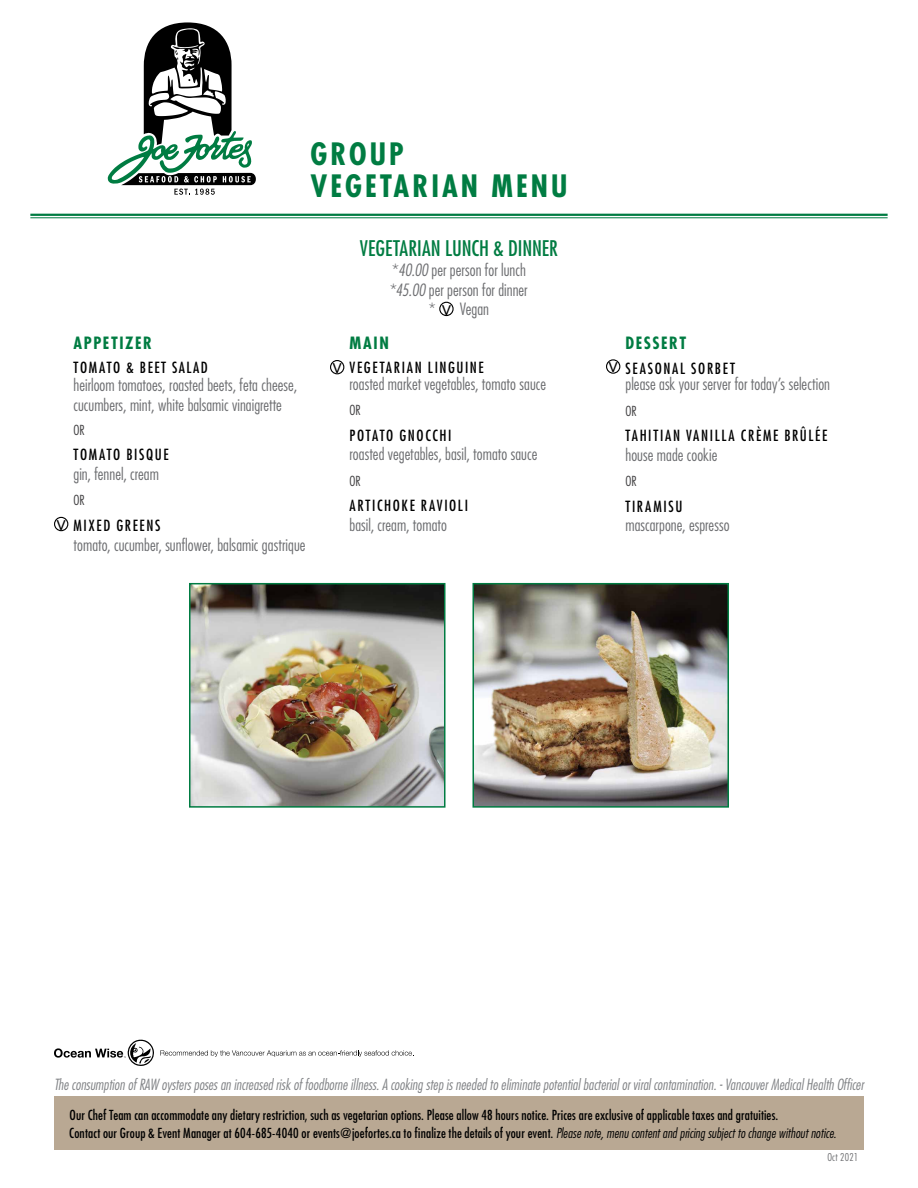
<style>
.page{position:relative;width:918px;height:1188px;background:#fff}
.page>*{position:absolute;margin:0;border:0;box-sizing:border-box;transform-origin:0 0}
.t1{font:700 condensed 30px/31.5px "Futura";letter-spacing:.1em;color:#007c42}
.t2{font:condensed 21px "Futura";color:#007c42}
.t3{font:300 condensed 16.5px/19.8px "Futura";color:#6d6e71;text-align:center}
.t4{font:700 condensed 16.5px "Futura";letter-spacing:.095em;color:#007c42}
.t5{font:italic 300 condensed 15px "Futura";letter-spacing:.005em;color:#808285}
.t6{font:condensed 15px "Futura";letter-spacing:.11em;color:#000}
.t7{font:condensed 13.5px/18px "Futura";letter-spacing:.01em;color:#000}
.t8{font:300 condensed 13.5px "Futura";letter-spacing:.01em;color:#414042}
.t9{font:300 condensed 10.5px "Futura";letter-spacing:.02em;color:#6d6e71}
.s1{font-family:"Avenir";font-weight:500;font-stretch:normal;font-size:13.95px}
.s2{font-style:italic}
.s3{font-family:"Avenir";font-weight:500;font-stretch:normal;font-size:13.95px;color:#000}
.s4{font-weight:300;font-style:italic}
</style>
<div class="page">
<hr style="left:30px;top:214px;width:858px;height:2px;background:#007c42">
<hr style="left:30px;top:217px;width:858px;height:1px;background:#007c42">
<img style="left:475px;top:586px;width:251px;height:219px">
<div style="left:472px;top:583px;width:257px;height:225px;border:2px solid #007c42"></div>
<img style="left:192px;top:586px;width:251px;height:219px">
<div style="left:189px;top:583px;width:257px;height:225px;border:2px solid #007c42"></div>
<div style="left:54px;top:1096px;width:810px;height:54px;background:#b9a893"></div>
<div style="left:439px;top:302px;width:15px;height:14px;border:1px solid #000;border-radius:50%"></div>
<div style="left:54px;top:517px;width:14px;height:14px;border:1px solid #000;border-radius:50%"></div>
<div style="left:330px;top:360px;width:14px;height:14px;border:1px solid #000;border-radius:50%"></div>
<div style="left:606px;top:359px;width:14px;height:15px;border:1px solid #000;border-radius:50%"></div>
<svg style="left:160px;top:1050px;width:254px;height:7px"></svg>
<svg style="left:54px;top:1040px;width:100px;height:26px"></svg>
<svg style="left:108px;top:22px;width:148px;height:173px"></svg>
<h1 class="t1" style="left:310px;top:138px;width:258px">GROUP<br>VEGETARIAN MENU</h1>
<p class="t4" style="left:74px;top:333px;width:80px">APPETIZER</p>
<p class="t6" style="left:74px;top:358px;width:136px">TOMATO &amp; BEET SALAD</p>
<p class="t3" style="left:74px;top:375px;width:225px;text-align:left">heirloom tomatoes, roasted beets, feta cheese, cucumbers, mint, white balsamic vinaigrette</p>
<p class="t8" style="left:73px;top:422px;width:13px">OR</p>
<p class="t6" style="left:74px;top:445px;width:97px">TOMATO BISQUE</p>
<p class="t3" style="left:74px;top:464px;width:87px">gin, fennel, cream</p>
<p class="t8" style="left:73px;top:492px;width:13px">OR</p>
<p class="t6" style="left:57px;top:516px;width:105px"><span class="s1">V</span> MIXED GREENS</p>
<p class="t3" style="left:74px;top:535px;width:233px">tomato, cucumber, sunflower, balsamic gastrique</p>
<p class="t2" style="left:360px;top:235px;width:200px">VEGETARIAN LUNCH &amp; DINNER</p>
<p class="t3" style="left:390px;top:260px;width:139px">*<span class="s2">40.00</span> per person for lunch *<span class="s2">45.00</span> per person for dinner * <span class="s3">V</span> Vegan</p>
<p class="t4" style="left:350px;top:333px;width:41px">MAIN</p>
<p class="t6" style="left:333px;top:358px;width:153px"><span class="s1">V</span> VEGETARIAN LINGUINE</p>
<p class="t3" style="left:350px;top:374px;width:198px">roasted market vegetables, tomato sauce</p>
<p class="t8" style="left:349px;top:402px;width:13px">OR</p>
<p class="t6" style="left:350px;top:426px;width:104px">POTATO GNOCCHI</p>
<p class="t3" style="left:350px;top:444px;width:189px">roasted vegetables, basil, tomato sauce</p>
<p class="t8" style="left:349px;top:473px;width:13px">OR</p>
<p class="t6" style="left:350px;top:496px;width:120px">ARTICHOKE RAVIOLI</p>
<p class="t3" style="left:350px;top:515px;width:99px">basil, cream, tomato</p>
<p class="t4" style="left:625px;top:333px;width:62px">DESSERT</p>
<p class="t6" style="left:609px;top:359px;width:128px"><span class="s1">V</span> SEASONAL SORBET</p>
<p class="t3" style="left:626px;top:374px;width:206px">please ask your server for today’s selection</p>
<p class="t8" style="left:625px;top:403px;width:13px">OR</p>
<p class="t6" style="left:626px;top:426px;width:203px">TAHITIAN VANILLA CRÈME BRÛLÉE</p>
<p class="t3" style="left:626px;top:445px;width:93px">house made cookie</p>
<p class="t8" style="left:625px;top:473px;width:13px">OR</p>
<p class="t6" style="left:626px;top:497px;width:58px">TIRAMISU</p>
<p class="t3" style="left:626px;top:515px;width:106px">mascarpone, espresso</p>
<p class="t5" style="left:54px;top:1075px;width:811px">The consumption of RAW oysters poses an increased risk of foodborne illness. A cooking step is needed to eliminate potential bacterial or viral contamination. - Vancouver Medical Health Officer</p>
<p class="t7" style="left:69px;top:1106px;width:769px">Our Chef Team can accommodate any dietary restriction, such as vegetarian options. Please allow 48 hours notice. Prices are exclusive of applicable taxes and gratuities.<br>Contact our Group &amp; Event Manager at 604-685-4040 or events@joefortes.ca to finalize the details of your event. <span class="s4">Please note, menu content and pricing subject to change without notice.</span></p>
<p class="t9" style="left:827px;top:1151px;width:32px">Oct 2021</p>
</div>
